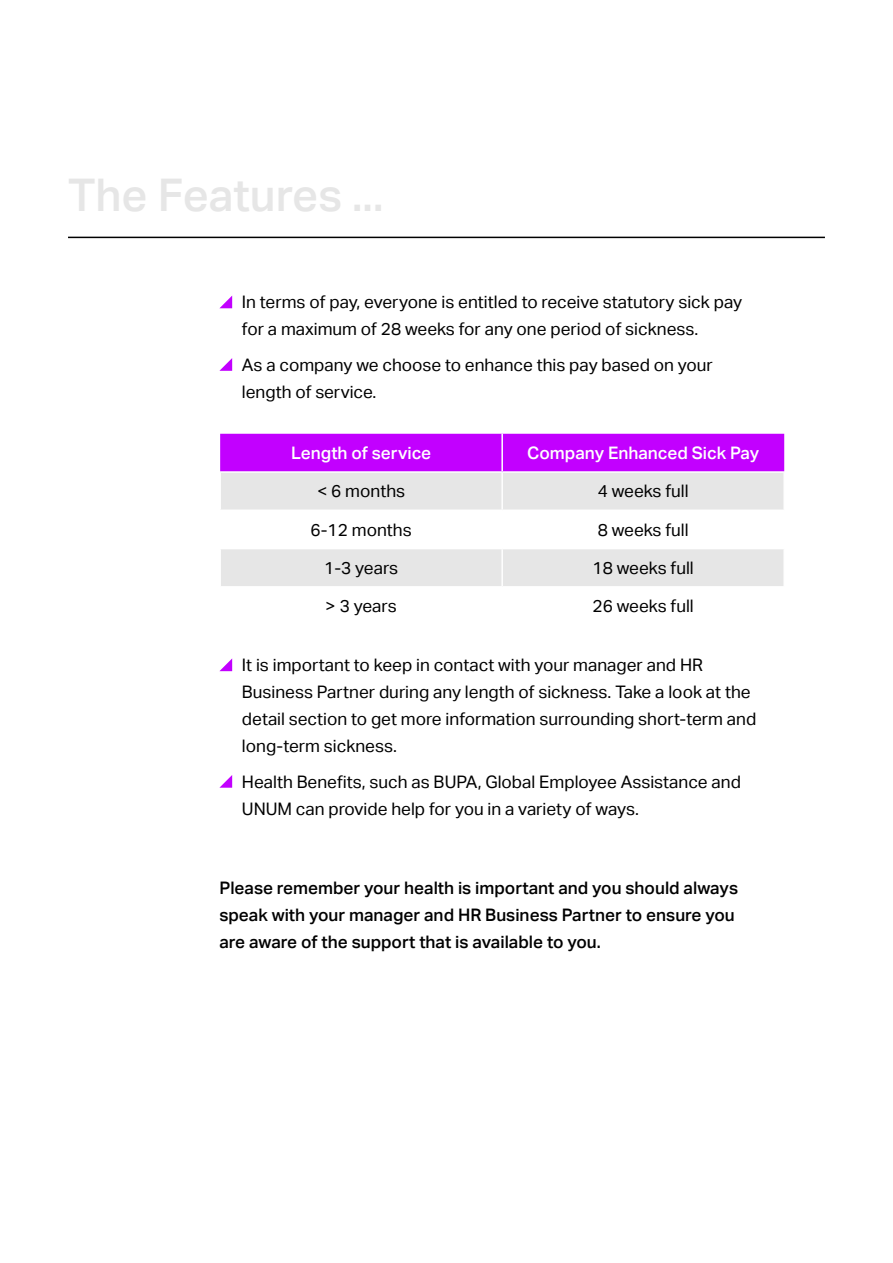
<style>
.page{position:relative;width:893px;height:1263px;background:#fff}
.page>*{position:absolute;margin:0;border:0;box-sizing:border-box;transform-origin:0 0}
.t1{font:500 45px "Aktiv Grotesk";color:#e6e6e6}
.t2{font:17.25px/27px "Aktiv Grotesk";color:#000}
.t3{font:500 17.25px/27px "Aktiv Grotesk";color:#000}
.t4{font:500 17.25px "Aktiv Grotesk";color:#fff}
</style>
<div class="page">
<svg style="left:220px;top:296px;width:12px;height:12px"></svg>
<svg style="left:219px;top:358px;width:13px;height:13px"></svg>
<hr style="left:68px;top:237px;width:757px;height:1px;background:#000">
<svg style="left:219px;top:658px;width:13px;height:13px"></svg>
<svg style="left:219px;top:775px;width:13px;height:13px"></svg>
<div style="left:220px;top:434px;width:564px;height:37px;background:#c200ff"></div>
<svg style="left:221px;top:473px;width:562px;height:113px;fill:#e6e6e6"></svg>
<hr style="left:501px;top:473px;width:2px;height:36px;background:#fff">
<hr style="left:219px;top:509px;width:283px;height:2px;background:#fff">
<hr style="left:502px;top:509px;width:283px;height:2px;background:#fff">
<hr style="left:501px;top:511px;width:2px;height:37px;background:#fff">
<hr style="left:219px;top:548px;width:283px;height:1px;background:#fff">
<hr style="left:502px;top:548px;width:283px;height:1px;background:#fff">
<hr style="left:501px;top:549px;width:2px;height:37px;background:#fff">
<hr style="left:501px;top:434px;width:2px;height:37px;background:#fff">
<h1 class="t1" style="left:68px;top:169px;width:317px">The Features ...</h1>
<p class="t2" style="left:242px;top:289px;width:502px">In terms of pay, everyone is entitled to receive statutory sick pay for a maximum of 28 weeks for any one period of sickness.</p>
<p class="t2" style="left:242px;top:351px;width:472px">As a company we choose to enhance this pay based on your length of service.</p>
<p class="t4" style="left:291px;top:443px;width:141px">Length of service</p>
<p class="t4" style="left:527px;top:443px;width:234px">Company Enhanced Sick Pay</p>
<p class="t2" style="left:317px;top:478px;width:89px">&lt; 6 months</p>
<p class="t2" style="left:598px;top:478px;width:92px">4 weeks full</p>
<p class="t2" style="left:311px;top:516px;width:103px">6-12 months</p>
<p class="t2" style="left:598px;top:516px;width:92px">8 weeks full</p>
<p class="t2" style="left:324px;top:554px;width:75px">1-3 years</p>
<p class="t2" style="left:593px;top:554px;width:103px">18 weeks full</p>
<p class="t2" style="left:326px;top:593px;width:73px">&gt; 3 years</p>
<p class="t2" style="left:593px;top:593px;width:103px">26 weeks full</p>
<p class="t2" style="left:242px;top:652px;width:516px">It is important to keep in contact with your manager and HR Business Partner during any length of sickness. Take a look at the detail section to get more information surrounding short-term and long-term sickness.</p>
<p class="t2" style="left:242px;top:768px;width:500px">Health Benefits, such as BUPA, Global Employee Assistance and<br>UNUM can provide help for you in a variety of ways.</p>
<p class="t3" style="left:219px;top:875px;width:520px">Please remember your health is important and you should always speak with your manager and HR Business Partner to ensure you are aware of the support that is available to you.</p>
</div>
